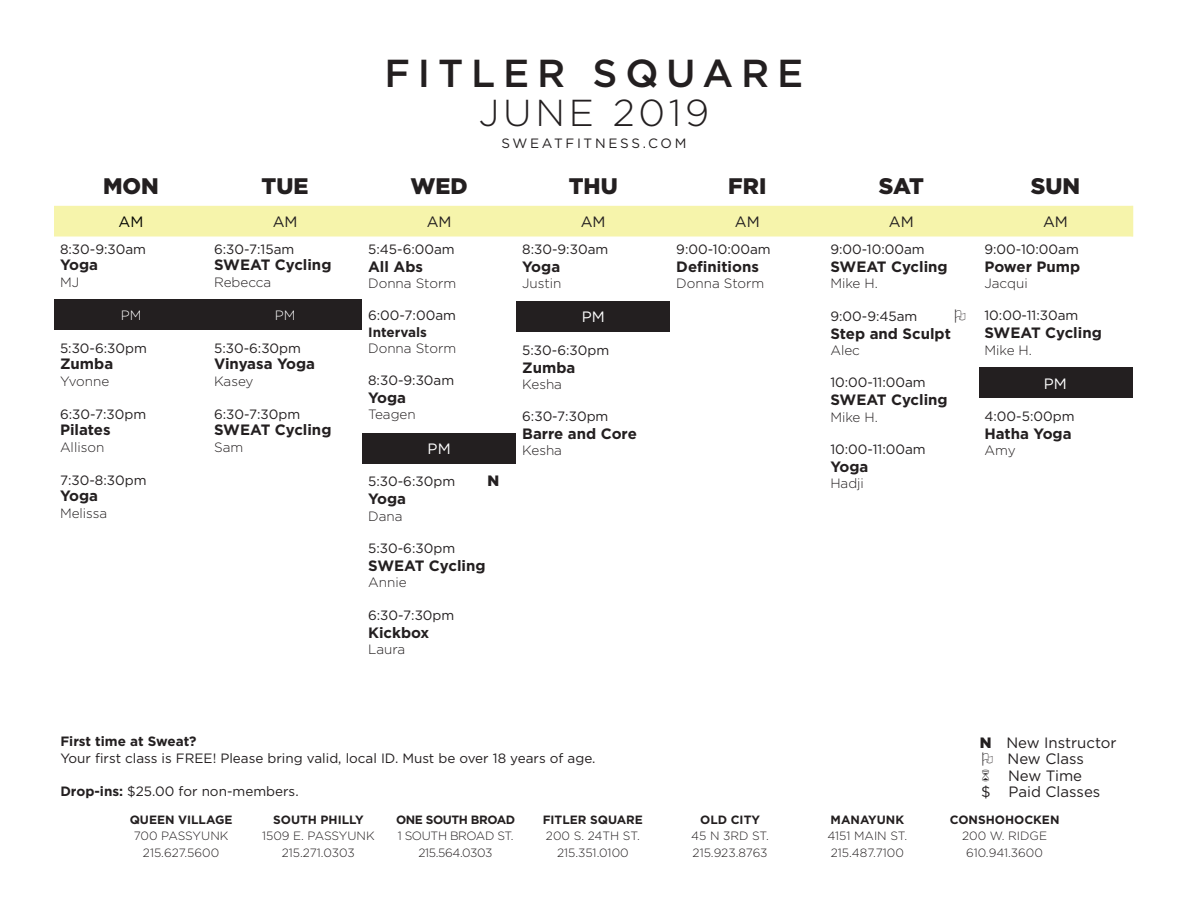
<style>
.page{position:relative;width:1188px;height:918px;background:#fff}
.page>*{position:absolute;margin:0;border:0;box-sizing:border-box;transform-origin:0 0}
.t1{font:500 39px "Gotham";letter-spacing:.2em;color:#231f20}
.t2{font:300 37.5px "Gotham";letter-spacing:.1em;color:#231f20}
.t3{font:900 22.5px "Gotham";color:#231f20}
.t4{font:700 15px "Gotham";color:#231f20}
.t5{font:15px "Gotham";color:#231f20}
.t6{font:15px "Gotham";color:#fff}
.t7{font:15px "Gotham";color:#040503}
.t8{font:900 15px "Gotham";color:#231f20}
.t9{font:13.5px "Gotham";color:#231f20}
.t10{font:300 13.5px "Gotham";color:#231f20}
.t11{font:700 13.5px "Gotham";color:#231f20}
.t12{font:13.5px "Gotham";letter-spacing:.2em;color:#231f20}
.t13{font:300 13.5px "Gotham";color:#fff}
.Locations{font:300 12px "Gotham";color:#231f20}
.Locations-2{font:700 12px "Gotham";color:#231f20}
.Locations-3{font:300 12px "Gotham";letter-spacing:-.03em;color:#231f20}
.Locations-4{font:700 12px "Gotham";letter-spacing:-.03em;color:#231f20}
.s1{font-weight:700}
.s2{font-weight:900}
</style>
<div class="page">
<div style="left:54px;top:299px;width:154px;height:31px;background:#231f20"></div>
<div style="left:207px;top:299px;width:155px;height:31px;background:#231f20"></div>
<div style="left:362px;top:433px;width:154px;height:31px;background:#231f20"></div>
<div style="left:516px;top:301px;width:154px;height:31px;background:#231f20"></div>
<div style="left:979px;top:367px;width:153px;height:30px;background:#231f20"></div>
<svg style="left:54px;top:205px;width:1078px;height:1px"></svg>
<div style="left:54px;top:206px;width:1078px;height:31px;background:#f6f4ab"></div>
<hr style="left:1132px;top:206px;width:1px;height:31px;background:#f6f4ab">
<p class="t1" style="left:385px;top:51px;width:420px">FITLER SQUARE</p>
<p class="t2" style="left:479px;top:92px;width:232px">JUNE 2019</p>
<p class="t12" style="left:501px;top:136px;width:187px">SWEATFITNESS.COM</p>
<p class="t3" style="left:103px;top:173px;width:57px">MON</p>
<p class="t3" style="left:262px;top:173px;width:48px">TUE</p>
<p class="t3" style="left:411px;top:173px;width:59px">WED</p>
<p class="t3" style="left:569px;top:173px;width:51px">THU</p>
<p class="t3" style="left:728px;top:173px;width:40px">FRI</p>
<p class="t3" style="left:879px;top:173px;width:47px">SAT</p>
<p class="t3" style="left:1031px;top:173px;width:51px">SUN</p>
<p class="t7" style="left:119px;top:213px;width:26px">AM</p>
<p class="t5" style="left:273px;top:213px;width:26px">AM</p>
<p class="t5" style="left:427px;top:213px;width:26px">AM</p>
<p class="t5" style="left:581px;top:213px;width:26px">AM</p>
<p class="t5" style="left:735px;top:213px;width:26px">AM</p>
<p class="t5" style="left:889px;top:213px;width:26px">AM</p>
<p class="t5" style="left:1043px;top:213px;width:26px">AM</p>
<p class="t9" style="left:60px;top:242px;width:88px">8:30-9:30am</p>
<p class="t4" style="left:60px;top:256px;width:40px">Yoga</p>
<p class="t10" style="left:60px;top:275px;width:21px">MJ</p>
<p class="t13" style="left:121px;top:308px;width:22px">PM</p>
<p class="t9" style="left:60px;top:341px;width:89px">5:30-6:30pm</p>
<p class="t4" style="left:60px;top:355px;width:55px">Zumba</p>
<p class="t10" style="left:60px;top:374px;width:51px">Yvonne</p>
<p class="t9" style="left:60px;top:407px;width:88px">6:30-7:30pm</p>
<p class="t4" style="left:60px;top:421px;width:52px">Pilates</p>
<p class="t10" style="left:60px;top:440px;width:46px">Allison</p>
<p class="t9" style="left:60px;top:473px;width:88px">7:30-8:30pm</p>
<p class="t4" style="left:60px;top:487px;width:40px">Yoga</p>
<p class="t10" style="left:60px;top:506px;width:49px">Melissa</p>
<p class="t9" style="left:214px;top:242px;width:82px">6:30-7:15am</p>
<p class="t4" style="left:214px;top:256px;width:119px">SWEAT Cycling</p>
<p class="t10" style="left:214px;top:275px;width:59px">Rebecca</p>
<p class="t13" style="left:275px;top:308px;width:22px">PM</p>
<p class="t9" style="left:214px;top:341px;width:89px">5:30-6:30pm</p>
<p class="t4" style="left:214px;top:355px;width:103px">Vinyasa Yoga</p>
<p class="t10" style="left:214px;top:374px;width:41px">Kasey</p>
<p class="t9" style="left:214px;top:407px;width:88px">6:30-7:30pm</p>
<p class="t4" style="left:214px;top:421px;width:119px">SWEAT Cycling</p>
<p class="t10" style="left:214px;top:440px;width:31px">Sam</p>
<p class="t9" style="left:368px;top:242px;width:88px">5:45-6:00am</p>
<p class="t4" style="left:368px;top:258px;width:56px">All Abs</p>
<p class="t10" style="left:368px;top:276px;width:90px">Donna Storm</p>
<p class="t9" style="left:368px;top:308px;width:89px">6:00-7:00am</p>
<p class="t11" style="left:368px;top:324px;width:60px">Intervals</p>
<p class="t10" style="left:368px;top:341px;width:90px">Donna Storm</p>
<p class="t9" style="left:368px;top:373px;width:88px">8:30-9:30am</p>
<p class="t4" style="left:368px;top:389px;width:40px">Yoga</p>
<p class="t10" style="left:368px;top:407px;width:49px">Teagen</p>
<p class="t6" style="left:428px;top:440px;width:25px">PM</p>
<p class="t9" style="left:368px;top:474px;width:89px">5:30-6:30pm</p>
<p class="t8" style="left:488px;top:472px;width:13px">N</p>
<p class="t4" style="left:368px;top:490px;width:40px">Yoga</p>
<p class="t10" style="left:368px;top:508px;width:36px">Dana</p>
<p class="t9" style="left:368px;top:541px;width:89px">5:30-6:30pm</p>
<p class="t4" style="left:368px;top:557px;width:119px">SWEAT Cycling</p>
<p class="t10" style="left:368px;top:575px;width:40px">Annie</p>
<p class="t9" style="left:368px;top:607px;width:88px">6:30-7:30pm</p>
<p class="t4" style="left:368px;top:624px;width:63px">Kickbox</p>
<p class="t10" style="left:368px;top:642px;width:39px">Laura</p>
<p class="t9" style="left:522px;top:242px;width:88px">8:30-9:30am</p>
<p class="t4" style="left:522px;top:258px;width:40px">Yoga</p>
<p class="t10" style="left:522px;top:276px;width:41px">Justin</p>
<p class="t6" style="left:582px;top:309px;width:25px">PM</p>
<p class="t9" style="left:522px;top:342px;width:89px">5:30-6:30pm</p>
<p class="t4" style="left:522px;top:359px;width:55px">Zumba</p>
<p class="t10" style="left:522px;top:377px;width:41px">Kesha</p>
<p class="t9" style="left:522px;top:409px;width:88px">6:30-7:30pm</p>
<p class="t4" style="left:522px;top:425px;width:116px">Barre and Core</p>
<p class="t10" style="left:522px;top:443px;width:41px">Kesha</p>
<p class="t9" style="left:676px;top:242px;width:96px">9:00-10:00am</p>
<p class="t4" style="left:676px;top:258px;width:84px">Definitions</p>
<p class="t10" style="left:676px;top:276px;width:90px">Donna Storm</p>
<p class="t9" style="left:830px;top:242px;width:96px">9:00-10:00am</p>
<p class="t4" style="left:830px;top:258px;width:119px">SWEAT Cycling</p>
<p class="t10" style="left:830px;top:276px;width:49px">Mike H.</p>
<p class="t9" style="left:830px;top:308px;width:89px">9:00-9:45am</p>
<p class="t4" style="left:830px;top:325px;width:122px">Step and Sculpt</p>
<p class="t10" style="left:830px;top:343px;width:31px">Alec</p>
<p class="t9" style="left:830px;top:375px;width:97px">10:00-11:00am</p>
<p class="t4" style="left:830px;top:391px;width:119px">SWEAT Cycling</p>
<p class="t10" style="left:830px;top:409px;width:49px">Mike H.</p>
<p class="t9" style="left:830px;top:442px;width:97px">10:00-11:00am</p>
<p class="t4" style="left:830px;top:458px;width:40px">Yoga</p>
<p class="t10" style="left:830px;top:476px;width:35px">Hadji</p>
<p class="t9" style="left:984px;top:242px;width:96px">9:00-10:00am</p>
<p class="t4" style="left:984px;top:258px;width:97px">Power Pump</p>
<p class="t10" style="left:984px;top:276px;width:45px">Jacqui</p>
<p class="t9" style="left:984px;top:308px;width:96px">10:00-11:30am</p>
<p class="t4" style="left:984px;top:324px;width:119px">SWEAT Cycling</p>
<p class="t10" style="left:984px;top:342px;width:49px">Mike H.</p>
<p class="t6" style="left:1044px;top:375px;width:25px">PM</p>
<p class="t9" style="left:984px;top:409px;width:92px">4:00-5:00pm</p>
<p class="t4" style="left:984px;top:425px;width:89px">Hatha Yoga</p>
<p class="t10" style="left:984px;top:443px;width:33px">Amy</p>
<p class="t11" style="left:60px;top:734px;width:138px">First time at Sweat?</p>
<p class="t9" style="left:60px;top:751px;width:537px">Your first class is FREE! Please bring valid, local ID. Must be over 18 years of age.</p>
<p class="t9" style="left:60px;top:784px;width:240px"><span class="s1">Drop-ins:</span> $25.00 for non-members.</p>
<p class="Locations-2" style="left:130px;top:813px;width:104px">QUEEN VILLAGE</p>
<p class="Locations" style="left:134px;top:829px;width:96px">700 PASSYUNK</p>
<p class="Locations" style="left:143px;top:846px;width:78px">215.627.5600</p>
<p class="Locations-2" style="left:273px;top:813px;width:92px">SOUTH PHILLY</p>
<p class="Locations" style="left:262px;top:829px;width:114px">1509 E. PASSYUNK</p>
<p class="Locations" style="left:282px;top:846px;width:75px">215.271.0303</p>
<p class="Locations-4" style="left:396px;top:813px;width:121px">ONE SOUTH BROAD</p>
<p class="Locations-3" style="left:398px;top:829px;width:117px">1 SOUTH BROAD ST.</p>
<p class="Locations-3" style="left:419px;top:846px;width:76px">215.564.0303</p>
<p class="Locations-2" style="left:543px;top:813px;width:102px">FITLER SQUARE</p>
<p class="Locations" style="left:546px;top:829px;width:95px">200 S. 24TH ST.</p>
<p class="Locations" style="left:557px;top:846px;width:73px">215.351.0100</p>
<p class="Locations-2" style="left:700px;top:813px;width:61px">OLD CITY</p>
<p class="Locations" style="left:691px;top:829px;width:79px">45 N 3RD ST.</p>
<p class="Locations" style="left:693px;top:846px;width:77px">215.923.8763</p>
<p class="Locations-2" style="left:831px;top:813px;width:75px">MANAYUNK</p>
<p class="Locations" style="left:828px;top:830px;width:81px">4151 MAIN ST.</p>
<p class="Locations" style="left:831px;top:846px;width:75px">215.487.7100</p>
<p class="t5" style="left:980px;top:734px;width:139px"><span class="s2">N</span> New Instructor</p>
<p class="t5" style="left:1008px;top:750px;width:78px">New Class</p>
<p class="t5" style="left:1008px;top:767px;width:76px">New Time</p>
<p class="t5" style="left:981px;top:783px;width:121px">$ Paid Classes</p>
<p class="Locations-2" style="left:950px;top:813px;width:111px">CONSHOHOCKEN</p>
<p class="Locations" style="left:962px;top:829px;width:86px">200 W. RIDGE</p>
<p class="Locations" style="left:966px;top:846px;width:78px">610.941.3600</p>
</div>
